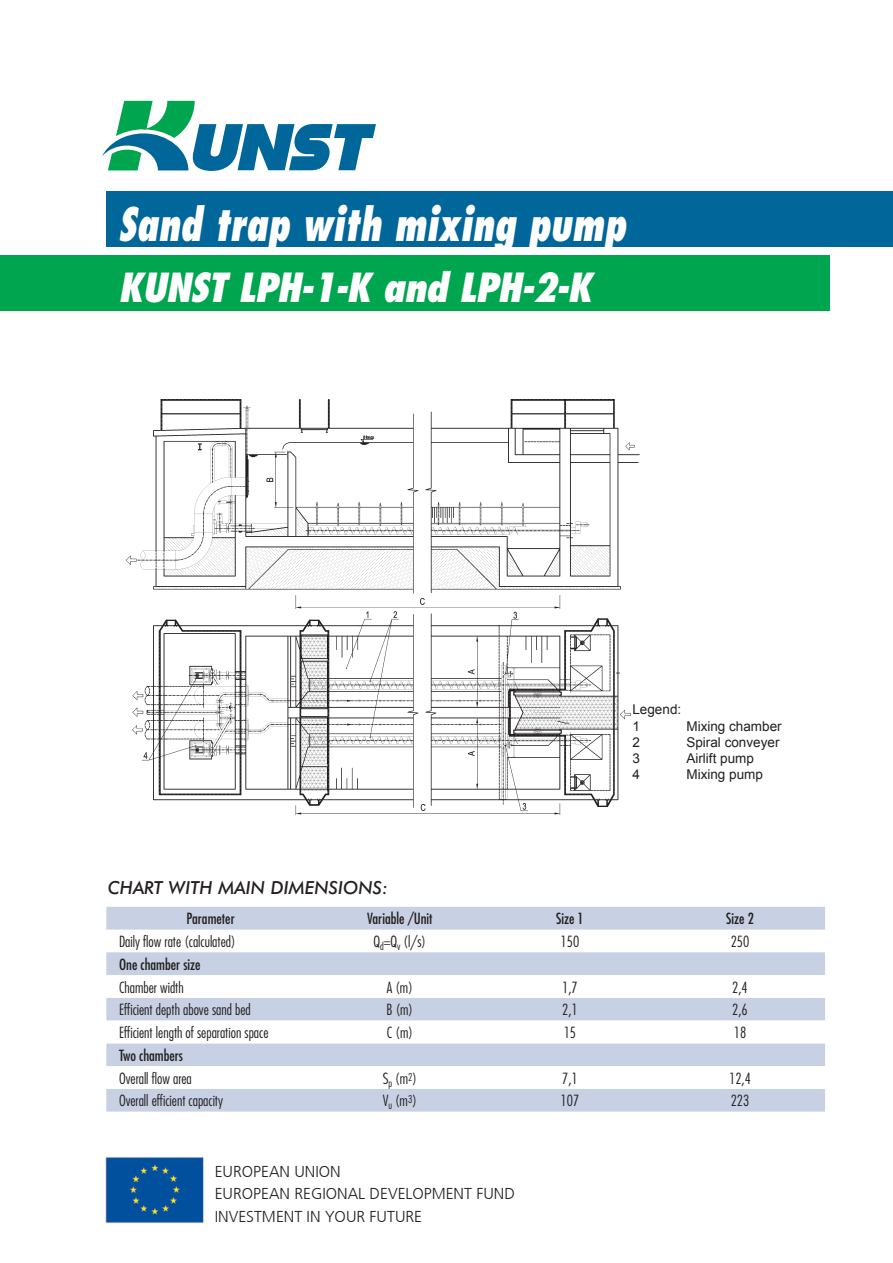
<style>
.page{position:relative;width:893px;height:1263px;background:#fff}
.page>*{position:absolute;margin:0;border:0;box-sizing:border-box;transform-origin:0 0}
.t1{font:italic 800 45px "Fujiyama";color:#fff;scale:.85 1}
.t2{font:italic 800 39px "Fujiyama";letter-spacing:-.02em;color:#fff}
.t3{font:italic 500 18px "Futura BTCE";color:#231f20}
.t4{font:300 15.75px/22.5px "Frutiger CE";color:#231f20}
.t5{font:300 15px "Fujiyama";color:#231f20}
.t6{font:15px "Fujiyama";color:#231f20}
.t7{font:13.5px/16.2px "Arial";color:#231f20}
</style>
<div class="page">
<div style="left:0;top:255px;width:829px;height:56px;background:#00a54f"></div>
<div style="left:106px;top:192px;width:787px;height:55px;background:#01669a"></div>
<svg style="left:102px;top:100px;width:274px;height:71px"></svg>
<img style="left:127px;top:400px;width:513px;height:415px">
<svg style="left:106px;top:907px;width:719px;height:204px;fill:#c7d1e3"></svg>
<svg style="left:106px;top:975px;width:719px;height:114px"></svg>
<div style="left:632px;top:704px;width:197px;height:93px;background:#fff"></div>
<img style="left:105px;top:1157px;width:99px;height:66px">
<h1 class="t1" style="left:118px;top:194px;width:598px">Sand trap with mixing pump</h1>
<h2 class="t2" style="left:118px;top:261px;width:475px">KUNST LPH-1-K and LPH-2-K</h2>
<p class="t7" style="left:632px;top:702px;width:50px">Legend:<br>1</p>
<p class="t7" style="left:686px;top:718px;width:97px">Mixing chamber</p>
<p class="t7" style="left:632px;top:734px;width:9px">2</p>
<p class="t7" style="left:686px;top:734px;width:95px">Spiral conveyer</p>
<p class="t7" style="left:632px;top:750px;width:9px">3</p>
<p class="t7" style="left:686px;top:750px;width:69px">Airlift pump</p>
<p class="t7" style="left:632px;top:766px;width:9px">4</p>
<p class="t7" style="left:686px;top:766px;width:78px">Mixing pump</p>
<p class="t3" style="left:108px;top:876px;width:282px">CHART WITH MAIN DIMENSIONS:</p>
<p class="t6" style="left:186px;top:909px;width:50px">Parameter</p>
<p class="t6" style="left:367px;top:909px;width:67px">Variable /Unit</p>
<p class="t6" style="left:556px;top:909px;width:29px">Size 1</p>
<p class="t6" style="left:726px;top:909px;width:29px">Size 2</p>
<p class="t5" style="left:119px;top:932px;width:118px">Daily flow rate (calculated)</p>
<p class="t5" style="left:374px;top:932px;width:54px">Q<sub>d</sub>=Q<sub>v</sub> (l/s)</p>
<p class="t5" style="left:561px;top:932px;width:20px">150</p>
<p class="t5" style="left:731px;top:932px;width:20px">250</p>
<p class="t6" style="left:119px;top:954px;width:83px">One chamber size</p>
<p class="t5" style="left:119px;top:977px;width:66px">Chamber width</p>
<p class="t5" style="left:387px;top:977px;width:27px">A (m)</p>
<p class="t5" style="left:562px;top:977px;width:17px">1,7</p>
<p class="t5" style="left:732px;top:977px;width:17px">2,4</p>
<p class="t5" style="left:119px;top:1000px;width:133px">Efficient depth above sand bed</p>
<p class="t5" style="left:387px;top:1000px;width:28px">B (m)</p>
<p class="t5" style="left:562px;top:1000px;width:17px">2,1</p>
<p class="t5" style="left:732px;top:1000px;width:17px">2,6</p>
<p class="t5" style="left:119px;top:1023px;width:151px">Efficient length of separation space</p>
<p class="t5" style="left:387px;top:1023px;width:28px">C (m)</p>
<p class="t5" style="left:564px;top:1023px;width:14px">15</p>
<p class="t5" style="left:734px;top:1023px;width:14px">18</p>
<p class="t6" style="left:119px;top:1045px;width:65px">Two chambers</p>
<p class="t5" style="left:119px;top:1068px;width:74px">Overall flow area</p>
<p class="t5" style="left:383px;top:1068px;width:36px">S<sub>p</sub> (m<sup>2</sup>)</p>
<p class="t5" style="left:562px;top:1068px;width:17px">7,1</p>
<p class="t5" style="left:729px;top:1068px;width:23px">12,4</p>
<p class="t5" style="left:119px;top:1091px;width:106px">Overall efficient capacity</p>
<p class="t5" style="left:383px;top:1091px;width:36px">V<sub>u</sub> (m<sup>3</sup>)</p>
<p class="t5" style="left:561px;top:1091px;width:20px">107</p>
<p class="t5" style="left:731px;top:1091px;width:20px">223</p>
<p class="t4" style="left:215px;top:1160px;width:302px">EUROPEAN UNION<br>EUROPEAN REGIONAL DEVELOPMENT FUND<br>INVESTMENT IN YOUR FUTURE</p>
</div>
